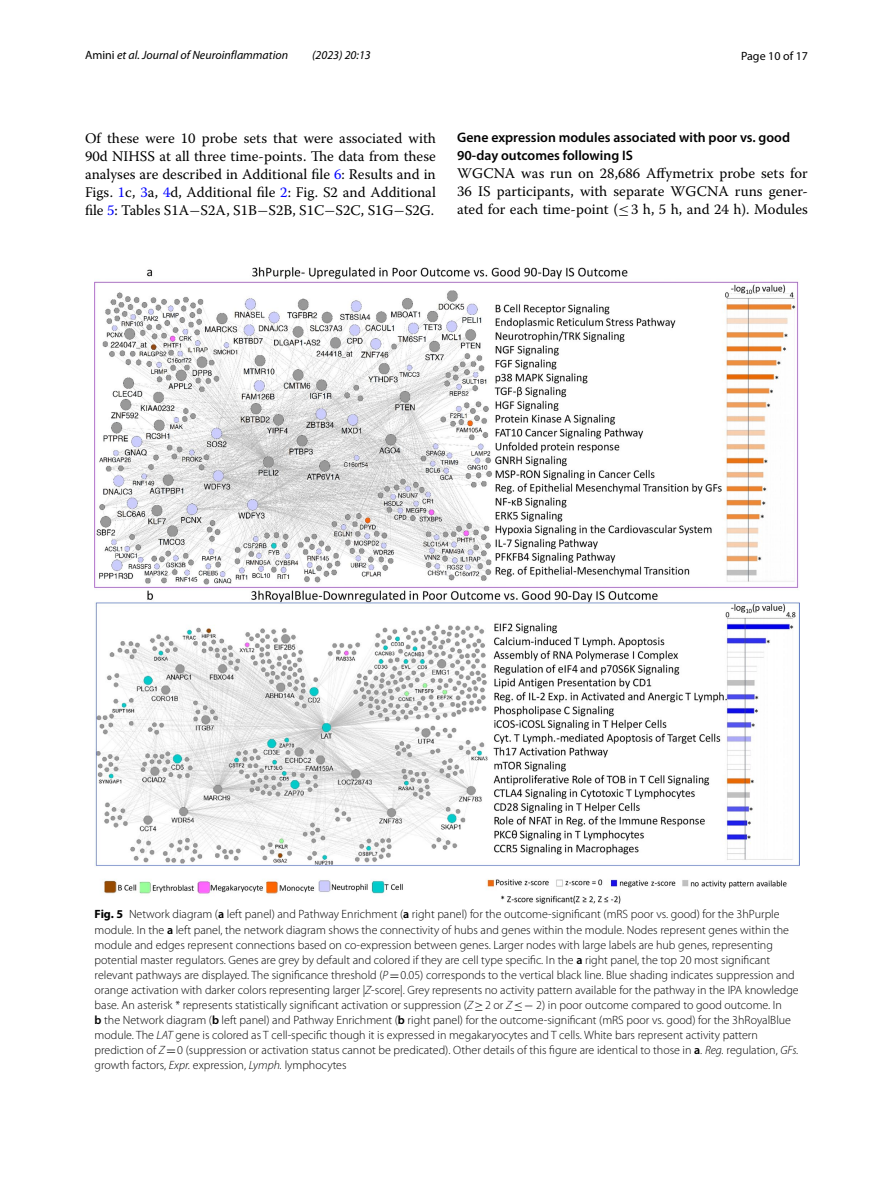
<style>
.page{position:relative;width:893px;height:1187px;background:#fff}
.page>*{position:absolute;margin:0;border:0;box-sizing:border-box;transform-origin:0 0}
.t1{font:14.7px/18px "Warnock Pro";color:#000;text-align:justify}
.t2{font:600 13.8px/18px "Myriad Pro";color:#000}
.t3{font:300 12px/15px "Myriad Pro";color:#000}
.t4{font:italic 12px "Myriad Pro";color:#000}
.t5{font:12px "Myriad Pro";color:#000}
.s1{font-style:normal}
.s2{color:#00f}
.s3{font-family:"MTSY"}
.s4{font-weight:700}
.s5{font-weight:600}
.s6{font-style:italic}
.s7{font-family:"MTSY";font-weight:400}
</style>
<div class="page">
<img style="left:94px;top:267px;width:706px;height:636px">
<p class="t4" style="left:85px;top:48px;width:205px"><span class="s1">Amini</span> et al. Journal of Neuroinflammation</p>
<p class="t4" style="left:312px;top:48px;width:60px">(2023) 20:13</p>
<p class="t5" style="left:741px;top:48px;width:68px">Page 10 of 17</p>
<p class="t1" style="left:85px;top:128px;width:352px">Of these were 10 probe sets that were associated with 90d NIHSS at all three time-points. The data from these analyses are described in Additional file <span class="s2">6</span>: Results and in Figs. <span class="s2">1</span>c, <span class="s2">3</span>a, <span class="s2">4</span>d, Additional file <span class="s2">2</span>: Fig. S2 and Additional file <span class="s2">5</span>: Tables S1A<span class="s3">−</span>S2A, S1B<span class="s3">−</span>S2B, S1C<span class="s3">−</span>S2C, S1G<span class="s3">−</span>S2G.</p>
<p class="t2" style="left:457px;top:128px;width:334px">Gene expression modules associated with poor vs. good<br>90‑day outcomes following IS</p>
<p class="t1" style="left:457px;top:164px;width:352px">WGCNA was run on 28,686 Affymetrix probe sets for 36 IS participants, with separate WGCNA runs gener&shy;ated for each time-point (<span class="s3">≤</span>3 h, 5 h, and 24 h). Modules</p>
<p class="t3" style="left:95px;top:907px;width:706px"><span class="s4">Fig. 5</span> Network diagram (<span class="s5">a</span> left panel) and Pathway Enrichment (<span class="s5">a</span> right panel) for the outcome-significant (mRS poor vs. good) for the 3hPurple module. In the <span class="s5">a</span> left panel, the network diagram shows the connectivity of hubs and genes within the module. Nodes represent genes within the module and edges represent connections based on co-expression between genes. Larger nodes with large labels are hub genes, representing potential master regulators. Genes are grey by default and colored if they are cell type specific. In the <span class="s5">a</span> right panel, the top 20 most significant relevant pathways are displayed. The significance threshold (<span class="s6">P</span><span class="s7">=</span>0.05) corresponds to the vertical black line. Blue shading indicates suppression and orange activation with darker colors representing larger |<span class="s6">Z</span>-score|. Grey represents no activity pattern available for the pathway in the IPA knowledge base. An asterisk * represents statistically significant activation or suppression (<span class="s6">Z</span><span class="s7">≥</span>2 or <span class="s6">Z</span><span class="s7">≤−</span> 2) in poor outcome compared to good outcome. In<br><span class="s5">b</span> the Network diagram (<span class="s5">b</span> left panel) and Pathway Enrichment (<span class="s5">b</span> right panel) for the outcome-significant (mRS poor vs. good) for the 3hRoyalBlue module. The <span class="s6">LAT</span> gene is colored as T cell-specific though it is expressed in megakaryocytes and T cells. White bars represent activity pattern prediction of <span class="s6">Z</span><span class="s7">=</span>0 (suppression or activation status cannot be predicated). Other details of this figure are identical to those in <span class="s5">a</span>. <span class="s6">Reg.</span> regulation, <span class="s6">GFs. </span>growth factors, <span class="s6">Expr.</span> expression, <span class="s6">Lymph.</span> lymphocytes</p>
</div>
